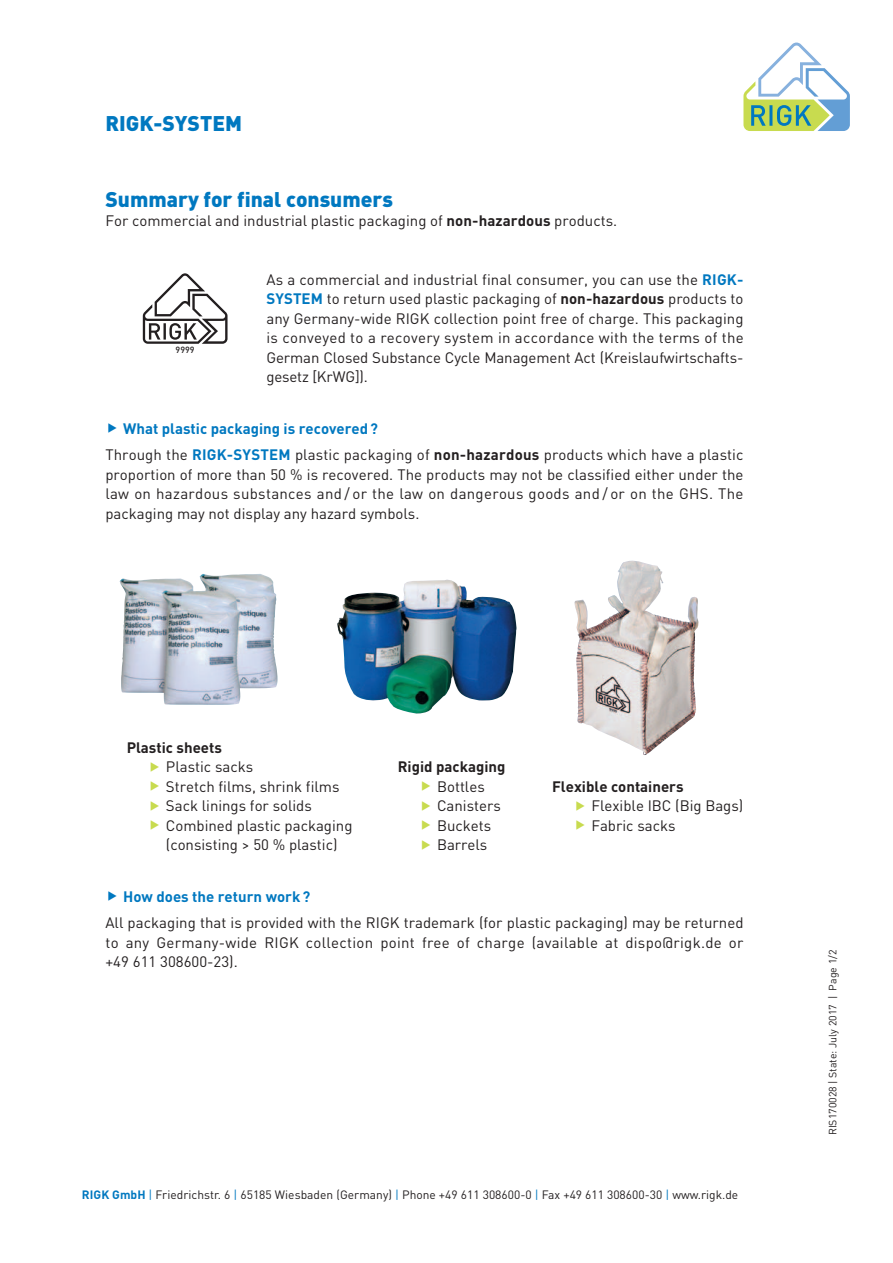
<style>
.page{position:relative;width:893px;height:1263px;background:#fff}
.page>*{position:absolute;margin:0;border:0;box-sizing:border-box;transform-origin:0 0}
.t1{font:900 21px "DIN Offc";color:#0078c0}
.t2{font:15px/19.5px "DIN Offc";color:#231f20;text-align:justify}
.t3{font:15px/19.5px "DIN Offc";letter-spacing:.02em;color:#231f20}
.t4{font:700 15px "DIN Offc";color:#231f20}
.t5{font:12px "FFDIN";color:#231f20}
.t6{font:10.5px "DIN Offc";color:#231f20}
.t7{font:500 8.85px "DIN Offc";color:#231f20}
.s1{font-weight:700}
.s2{font-weight:700;color:#0078c0}
.s3{color:#0078c0}
.s4{color:#c8db4f}
</style>
<div class="page">
<svg style="left:743px;top:42px;width:107px;height:89px"></svg>
<svg style="left:142px;top:273px;width:86px;height:71px"></svg>
<img style="left:337px;top:580px;width:179px;height:134px">
<img style="left:574px;top:560px;width:124px;height:195px">
<img style="left:120px;top:574px;width:157px;height:99px">
<h1 class="t1" style="left:105px;top:111px;width:138px">RIGK-SYSTEM</h1>
<h1 class="t1" style="left:105px;top:187px;width:289px">Summary for final consumers</h1>
<p class="t2" style="left:105px;top:213px;width:513px">For commercial and industrial plastic packaging of <span class="s1">non-hazardous</span> products.</p>
<p class="t2" style="left:266px;top:271px;width:479px">As a commercial and industrial final consumer, you can use the <span class="s2">RIGK-SYSTEM</span> to return used plastic packaging of <span class="s1">non-hazardous</span> products to any Germany-wide RIGK collection point free of charge. This packaging is conveyed to a recovery system in accordance with the terms of the German Closed Substance Cycle Management Act (Kreislauf wirtschafts - gesetz [KrWG]).</p>
<p class="t2" style="left:105px;top:417px;width:639px;line-height:26.2px"><span class="s3">◆</span> <span class="s2">What plastic packaging is recovered ?<br></span>Through the <span class="s2">RIGK-SYSTEM</span> plastic packaging of <span class="s1">non-hazardous</span> products which have a plastic</p>
<p class="t2" style="left:105px;top:466px;width:639px">proportion of more than 50 % is recovered. The products may not be classified either under the law on hazardous substances and / or the law on dangerous goods and / or on the GHS. The packa ging may not display any hazard symbols.</p>
<p class="t7" style="left:176px;top:345px;width:21px">9999</p>
<p class="t4" style="left:127px;top:742px;width:97px">Plastic sheets</p>
<p class="t2" style="left:148px;top:759px;width:107px"><span class="s4">◆</span> Plastic sacks</p>
<p class="t2" style="left:148px;top:778px;width:193px"><span class="s4">◆</span> Stretch films, shrink films</p>
<p class="t2" style="left:148px;top:798px;width:165px"><span class="s4">◆</span> Sack linings for solids</p>
<p class="t2" style="left:148px;top:817px;width:206px;text-align:center"><span class="s4">◆</span> Combined plastic packaging (consisting &gt; 50 % plastic)</p>
<p class="t4" style="left:398px;top:762px;width:109px">Rigid packaging</p>
<p class="t2" style="left:419px;top:778px;width:67px"><span class="s4">◆</span> Bottles</p>
<p class="t2" style="left:419px;top:798px;width:83px"><span class="s4">◆</span> Canisters</p>
<p class="t2" style="left:419px;top:817px;width:74px"><span class="s4">◆</span> Buckets</p>
<p class="t2" style="left:419px;top:837px;width:70px"><span class="s4">◆</span> Barrels</p>
<p class="t4" style="left:552px;top:781px;width:133px">Flexible containers</p>
<p class="t2" style="left:573px;top:798px;width:171px"><span class="s4">◆</span> Flexible IBC (Big Bags)</p>
<p class="t2" style="left:573px;top:817px;width:104px"><span class="s4">◆</span> Fabric sacks</p>
<p class="t2" style="left:105px;top:885px;width:639px;line-height:26.2px"><span class="s3">◆</span> <span class="s2">How does the return work ?<br></span>All packaging that is provided with the RIGK trademark (for plastic packaging) may be returned</p>
<p class="t3" style="left:105px;top:934px;width:639px">to any Germany-wide RIGK collection point free of charge (available at dispo@rigk.de or +49 611 308600-23).</p>
<p class="t5" style="left:82px;top:1190px;width:658px"><span class="s2">RIGK GmbH</span> <span class="s3">|</span> Friedrichstr. 6 <span class="s3">|</span> 65185 Wiesbaden (Germany) <span class="s3">|</span> Phone +49 611 308600-0 <span class="s3">|</span> Fax +49 611 308600-30 <span class="s3">|</span> www.rigk.de</p>
<p class="t6" style="left:829px;top:1135px;width:187px;rotate:-90deg">RIS170028 | State: July 2017 | Page 1/2</p>
</div>
